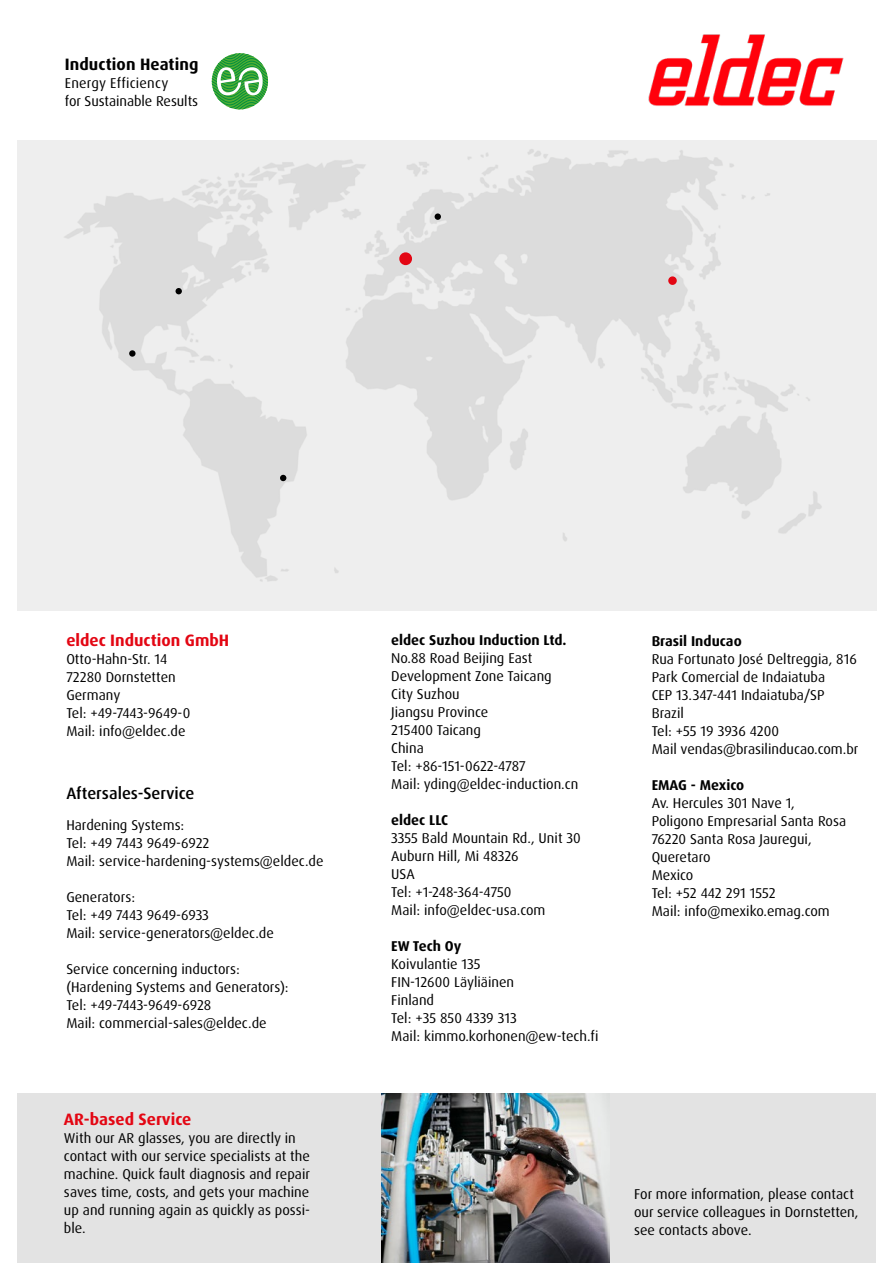
<style>
.page{position:relative;width:893px;height:1263px;background:#fff}
.page>*{position:absolute;margin:0;border:0;box-sizing:border-box;transform-origin:0 0}
.t1{font:700 16.5px "Dax Pro";color:#e30613}
.t2{font:500 16.5px "Dax Pro";color:#000}
.t3{font:700 16.5px "Dax Pro";letter-spacing:.005em;color:#000}
.t4{font:14.25px/18px "Dax Pro";color:#000}
.t5{font:700 14.25px "Dax Pro";color:#000}
</style>
<div class="page">
<div style="left:17px;top:1093px;width:859px;height:170px;background:#e3e3e3"></div>
<img style="left:17px;top:141px;width:859px;height:469px">
<svg style="left:176px;top:288px;width:6px;height:6px"></svg>
<div style="left:435px;top:213px;width:6px;height:7px;background:#000;border-radius:50%"></div>
<div style="left:401px;top:254px;width:10px;height:10px;background:#e30613;border-radius:50%"></div>
<div style="left:399px;top:252px;width:13px;height:13px;border:3px solid #e30613;border-radius:50%"></div>
<svg style="left:280px;top:475px;width:6px;height:6px"></svg>
<div style="left:668px;top:276px;width:9px;height:9px;background:#e30613;border-radius:50%"></div>
<svg style="left:129px;top:350px;width:7px;height:7px"></svg>
<img style="left:648px;top:34px;width:196px;height:72px">
<svg style="left:212px;top:53px;width:56px;height:56px"></svg>
<img style="left:381px;top:1093px;width:228px;height:170px">
<p class="t3" style="left:65px;top:53px;width:135px">Induction Heating</p>
<p class="t4" style="left:65px;top:74px;width:135px">Energy Efficiency<br>for Sustainable Results</p>
<p class="t1" style="left:66px;top:630px;width:164px">eldec Induction GmbH</p>
<p class="t4" style="left:66px;top:650px;width:126px">Otto-Hahn-Str. 14<br>72280 Dornstetten<br>Germany<br>Tel: +49-7443-9649-0<br>Mail: info@eldec.de</p>
<p class="t2" style="left:66px;top:783px;width:130px">Aftersales-Service</p>
<p class="t4" style="left:66px;top:816px;width:259px">Hardening Systems:<br>Tel: +49 7443 9649-6922<br>Mail: service-hardening-systems@eldec.de</p>
<p class="t4" style="left:66px;top:888px;width:209px">Generators:<br>Tel: +49 7443 9649-6933<br>Mail: service-generators@eldec.de</p>
<p class="t4" style="left:66px;top:960px;width:224px">Service concerning inductors: (Hardening Systems and Generators):<br>Tel: +49-7443-9649-6928<br>Mail: commercial-sales@eldec.de</p>
<p class="t1" style="left:64px;top:1108px;width:129px">AR-based Service</p>
<p class="t4" style="left:64px;top:1129px;width:248px">With our AR glasses, you are directly in contact with our service specialists at the machine. Quick fault diagnosis and repair saves time, costs, and gets your machine up and running again as quickly as possi&shy;ble.</p>
<p class="t5" style="left:391px;top:631px;width:177px">eldec Suzhou Induction Ltd.</p>
<p class="t4" style="left:391px;top:649px;width:189px">No.88 Road Beijing East<br>Development Zone Taicang<br>City Suzhou<br>Jiangsu Province<br>215400 Taicang<br>China<br>Tel: +86-151-0622-4787<br>Mail: yding@eldec-induction.cn</p>
<p class="t5" style="left:391px;top:811px;width:59px">eldec LLC</p>
<p class="t4" style="left:391px;top:829px;width:191px">3355 Bald Mountain Rd., Unit 30<br>Auburn Hill, Mi 48326<br>USA<br>Tel: +1-248-364-4750<br>Mail: info@eldec-usa.com</p>
<p class="t5" style="left:391px;top:937px;width:72px">EW Tech Oy</p>
<p class="t4" style="left:391px;top:955px;width:209px">Koivulantie 135<br>FIN-12600 Läyliäinen<br>Finland<br>Tel: +35 850 4339 313<br>Mail: kimmo.korhonen@ew-tech.fi</p>
<p class="t5" style="left:652px;top:632px;width:92px">Brasil Inducao</p>
<p class="t4" style="left:652px;top:650px;width:208px">Rua Fortunato José Deltreggia, 816<br>Park Comercial de Indaiatuba<br>CEP 13.347-441 Indaiatuba/SP<br>Brazil<br>Tel: +55 19 3936 4200<br>Mail vendas@brasilinducao.com.br</p>
<p class="t5" style="left:652px;top:776px;width:94px">EMAG - Mexico</p>
<p class="t4" style="left:652px;top:794px;width:196px">Av. Hercules 301 Nave 1,<br>Poligono Empresarial Santa Rosa<br>76220 Santa Rosa Jauregui,<br>Queretaro<br>Mexico<br>Tel: +52 442 291 1552<br>Mail: info@mexiko.emag.com</p>
<p class="t4" style="left:634px;top:1185px;width:226px">For more information, please contact our service colleagues in Dornstetten, see contacts above.</p>
</div>
